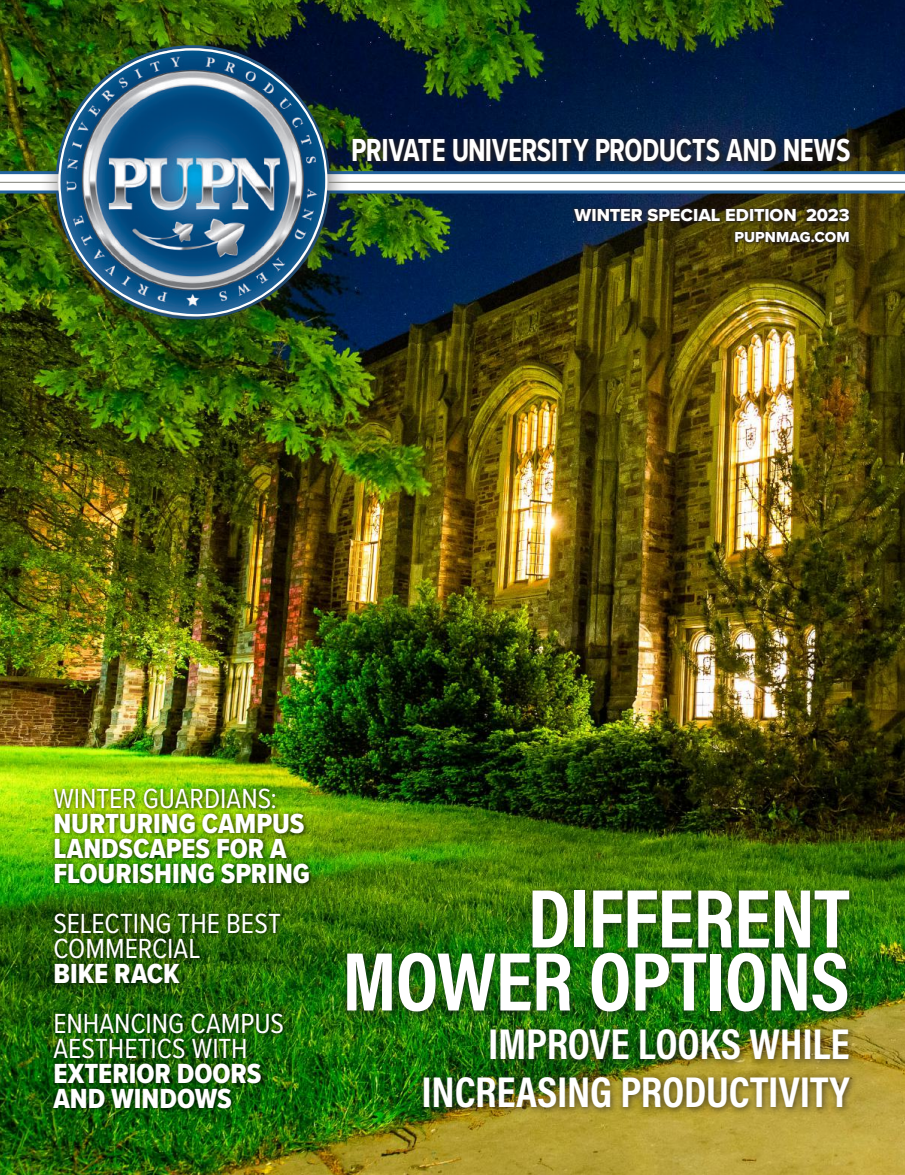
<style>
.page{position:relative;width:905px;height:1175px;background:#fff}
.page>*{position:absolute;margin:0;border:0;box-sizing:border-box;transform-origin:0 0}
.t1{font:700 84px/63px "Acumin Pro Cond";letter-spacing:-.015em;color:#fff;text-align:right}
.t2{font:700 43.5px/48px "Acumin Pro Cond";letter-spacing:-.005em;color:#fff;text-align:right}
.t3{font:700 33px "Proxima Nova Cond";letter-spacing:-.02em;color:#fff;scale:.88 1}
.t4{font:28.65px/24.9px "Proxima Nova Cond Extrabld";color:#fff}
.t5{font:28.65px/24.9px "Proxima Nova Cond";color:#fff}
.t6{font:18px "Proxima Nova Extrabld";color:#fff}
.t7{font:15px "Proxima Nova Extrabld";letter-spacing:.005em;color:#fff}
</style>
<div class="page">
<img style="left:0;top:0;width:904px;height:1174px">
<img style="left:0;top:44px;width:904px;height:277px">
<div style="left:40px;top:30px;width:310px;height:309px;background:#231f20;opacity:.6"></div>
<img style="left:57px;top:47px;width:271px;height:270px">
<hr style="left:328px;top:182px;width:576px;height:1px;background:#7f8077">
<hr style="left:0;top:182px;width:57px;height:1px;background:#7f8077">
<div style="left:49px;top:784px;width:265px;height:329px;background:#000001;opacity:.63"></div>
<div style="left:341px;top:884px;width:517px;height:231px;background:#231f20;opacity:.66"></div>
<p class="t3" style="left:351px;top:126px;width:569px">PRIVATE UNIVERSITY PRODUCTS AND NEWS</p>
<p class="t6" style="left:574px;top:201px;width:276px">WINTER SPECIAL EDITION 2023</p>
<p class="t7" style="left:734px;top:226px;width:117px">PUPNMAG.COM</p>
<p class="t5" style="left:53px;top:785px;width:225px">WINTER GUARDIANS:</p>
<p class="t4" style="left:53px;top:810px;width:258px">NURTURING CAMPUS<br>LANDSCAPES FOR A<br>FLOURISHING SPRING</p>
<p class="t5" style="left:53px;top:909px;width:229px">SELECTING THE BEST<br>COMMERCIAL</p>
<p class="t4" style="left:53px;top:960px;width:128px">BIKE RACK</p>
<p class="t5" style="left:53px;top:1009px;width:232px">ENHANCING CAMPUS<br>AESTHETICS WITH</p>
<p class="t4" style="left:53px;top:1060px;width:209px">EXTERIOR DOORS<br>AND WINDOWS</p>
<h1 class="t1" style="left:342px;top:884px;width:509px">DIFFERENT<br>MOWER OPTIONS</h1>
<h2 class="t2" style="left:421px;top:1018px;width:429px">IMPROVE LOOKS WHILE<br>INCREASING PRODUCTIVITY</h2>
</div>
